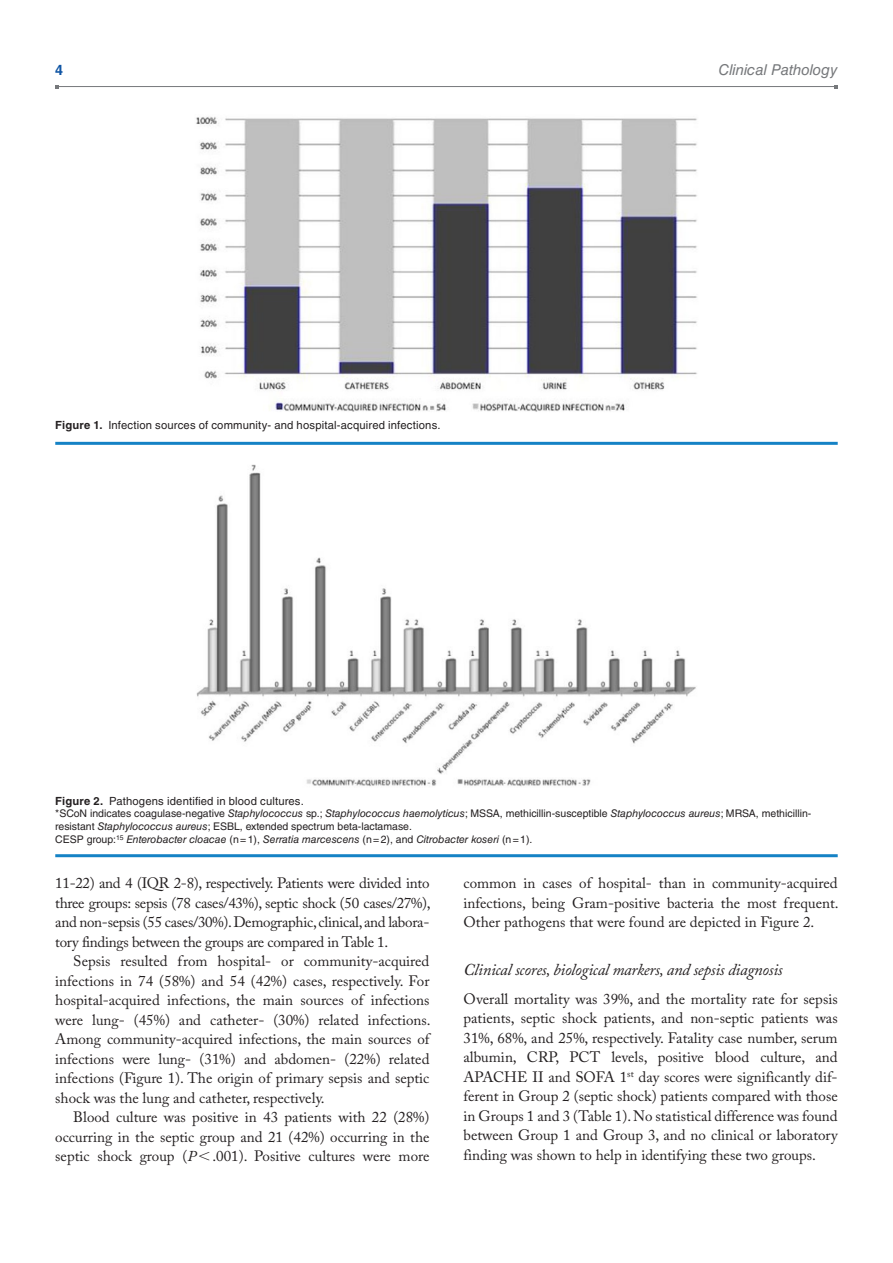
<style>
.page{position:relative;width:893px;height:1263px;background:#fff}
.page>*{position:absolute;margin:0;border:0;box-sizing:border-box;transform-origin:0 0}
.t1{font:italic 16.5px "Adobe Caslon Pro";letter-spacing:-.015em;color:#231f20}
.t2{font:15px/19.5px "Adobe Caslon Pro";color:#231f20;text-align:justify}
.t3{font:italic 15px "Helvetica LT Std";letter-spacing:-.005em;color:#76787b}
.t4{font:700 14.25px "Helvetica LT Std";color:#1055a4}
.t5{font:11.25px "Helvetica LT Std";letter-spacing:.015em;color:#231f20}
.t6{font:10.5px/12.8px "Helvetica LT Std";color:#231f20}
.s1{font-weight:700}
.s2{font-style:italic}
</style>
<div class="page">
<hr style="left:57px;top:86px;width:779px;height:1px;background:#76787b">
<hr style="left:55px;top:442px;width:783px;height:3px;background:#1582c5">
<img style="left:196px;top:117px;width:501px;height:295px">
<hr style="left:55px;top:854px;width:783px;height:3px;background:#1582c5">
<img style="left:196px;top:464px;width:500px;height:323px">
<p class="t4" style="left:55px;top:61px;width:9px">4</p>
<p class="t3" style="left:719px;top:61px;width:121px">Clinical Pathology</p>
<p class="t5" style="left:55px;top:419px;width:387px"><span class="s1">Figure 1.</span> Infection sources of community- and hospital-acquired infections.</p>
<p class="t5" style="left:55px;top:794px;width:250px"><span class="s1">Figure 2.</span> Pathogens identified in blood cultures.</p>
<p class="t6" style="left:55px;top:807px;width:758px">*SCoN indicates coagulase-negative <span class="s2">Staphylococcus</span> sp.; <span class="s2">Staphylococcus haemolyticus</span>; MSSA, methicillin-susceptible <span class="s2">Staphylococcus aureus</span>; MRSA, methicillin&shy;resistant <span class="s2">Staphylococcus aureus</span>; ESBL, extended spectrum beta-lactamase.<br>CESP group:<sup>15</sup> <span class="s2">Enterobacter cloacae</span> (n=1), <span class="s2">Serratia marcescens</span> (n=2), and <span class="s2">Citrobacter koseri</span> (n=1).</p>
<p class="t2" style="left:55px;top:873px;width:377px">11-22) and 4 (IQR 2-8), respectively. Patients were divided into three groups: sepsis (78 cases/43%), septic shock (50 cases/27%), and non-sepsis (55 cases/30%). Demographic, clinical, and labora&shy;tory findings between the groups are compared in Table 1.</p>
<p class="t2" style="left:55px;top:951px;width:377px;text-indent:18px">Sepsis resulted from hospital- or community-acquired infections in 74 (58%) and 54 (42%) cases, respectively. For hospital-acquired infections, the main sources of infections were lung- (45%) and catheter- (30%) related infections.<br>Among community-acquired infections, the main sources of infections were lung- (31%) and abdomen- (22%) related infections (Figure 1). The origin of primary sepsis and septic shock was the lung and catheter, respectively.</p>
<p class="t2" style="left:55px;top:1107px;width:376px;text-indent:18px">Blood culture was positive in 43 patients with 22 (28%) occurring in the septic group and 21 (42%) occurring in the septic shock group (<span class="s2">P</span> .001). Positive cultures were more</p>
<p class="t2" style="left:463px;top:873px;width:377px">common in cases of hospital- than in community-acquired infections, being Gram-positive bacteria the most frequent.<br>Other pathogens that were found are depicted in Figure 2.</p>
<p class="t1" style="left:463px;top:960px;width:321px">Clinical scores, biological markers, and sepsis diagnosis</p>
<p class="t2" style="left:463px;top:988px;width:376px">Overall mortality was 39%, and the mortality rate for sepsis patients, septic shock patients, and non-septic patients was 31%, 68%, and 25%, respectively. Fatality case number, serum albumin, CRP, PCT levels, positive blood culture, and APACHE II and SOFA 1<sup>st</sup> day scores were significantly dif&shy;ferent in Group 2 (septic shock) patients compared with those in Groups 1 and 3 (Table 1). No statistical difference was found between Group 1 and Group 3, and no clinical or laboratory finding was shown to help in identifying these two groups.</p>
</div>
